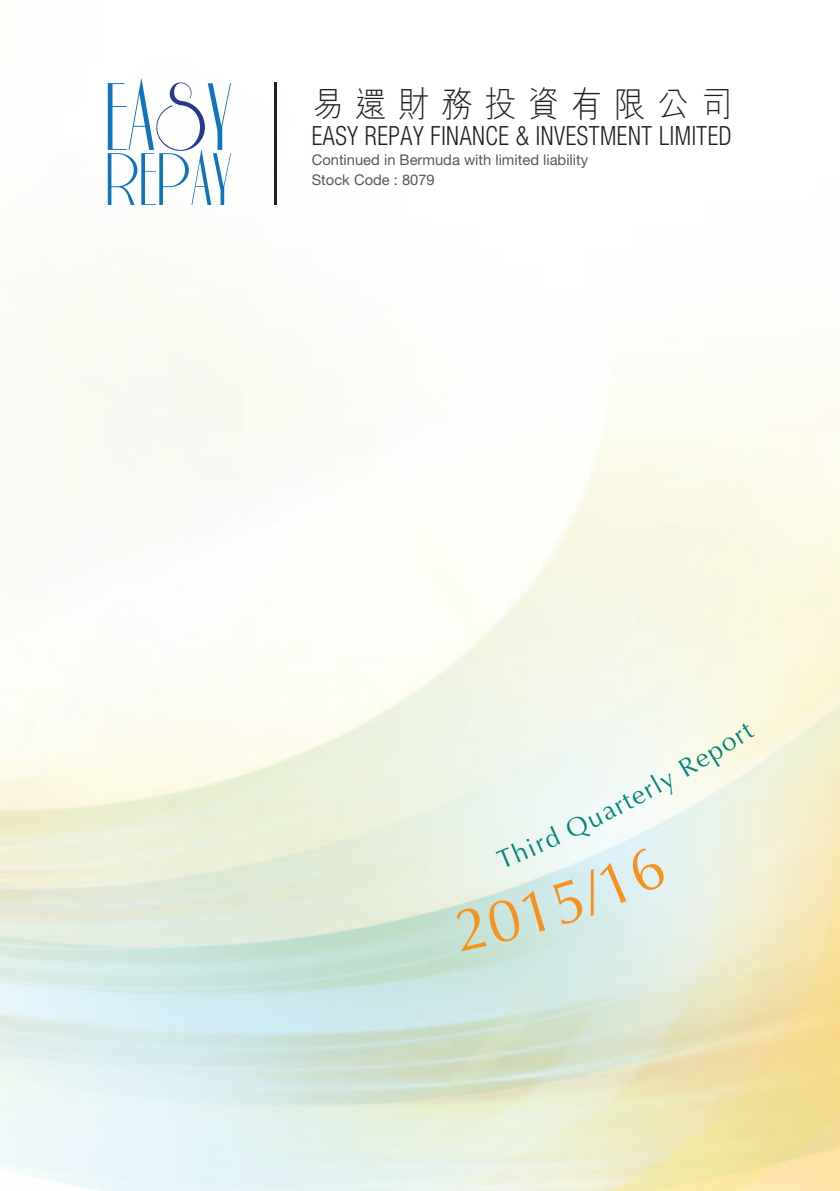
<style>
.page{position:relative;width:840px;height:1191px;background:#fff}
.page>*{position:absolute;margin:0;border:0;box-sizing:border-box;transform-origin:0 0}
.t1{font:300 35.4px "M Hei HK";letter-spacing:.355em;color:#231f20;scale:.9 1}
.t2{font:300 condensed 26.4px "Helvetica Neue LT Std";letter-spacing:.025em;color:#231f20;scale:.9 1}
.t3{font:14.8px/19.2px "Helvetica Neue LT Std";color:#57585a}
</style>
<div class="page">
<img style="left:0;top:82px;width:839px;height:1109px">
<hr style="left:274px;top:83px;width:3px;height:122px;background:#231f20">
<svg style="left:108px;top:78px;width:123px;height:127px"></svg>
<svg style="left:452px;top:722px;width:302px;height:229px"></svg>
<h1 class="t1" style="left:311px;top:79px;width:468px">易還財務投資有限公司</h1>
<h2 class="t2" style="left:311px;top:121px;width:468px">EASY REPAY FINANCE &amp; INVESTMENT LIMITED</h2>
<p class="t3" style="left:311px;top:150px;width:278px">Continued in Bermuda with limited liability<br>Stock Code : 8079</p>
</div>
